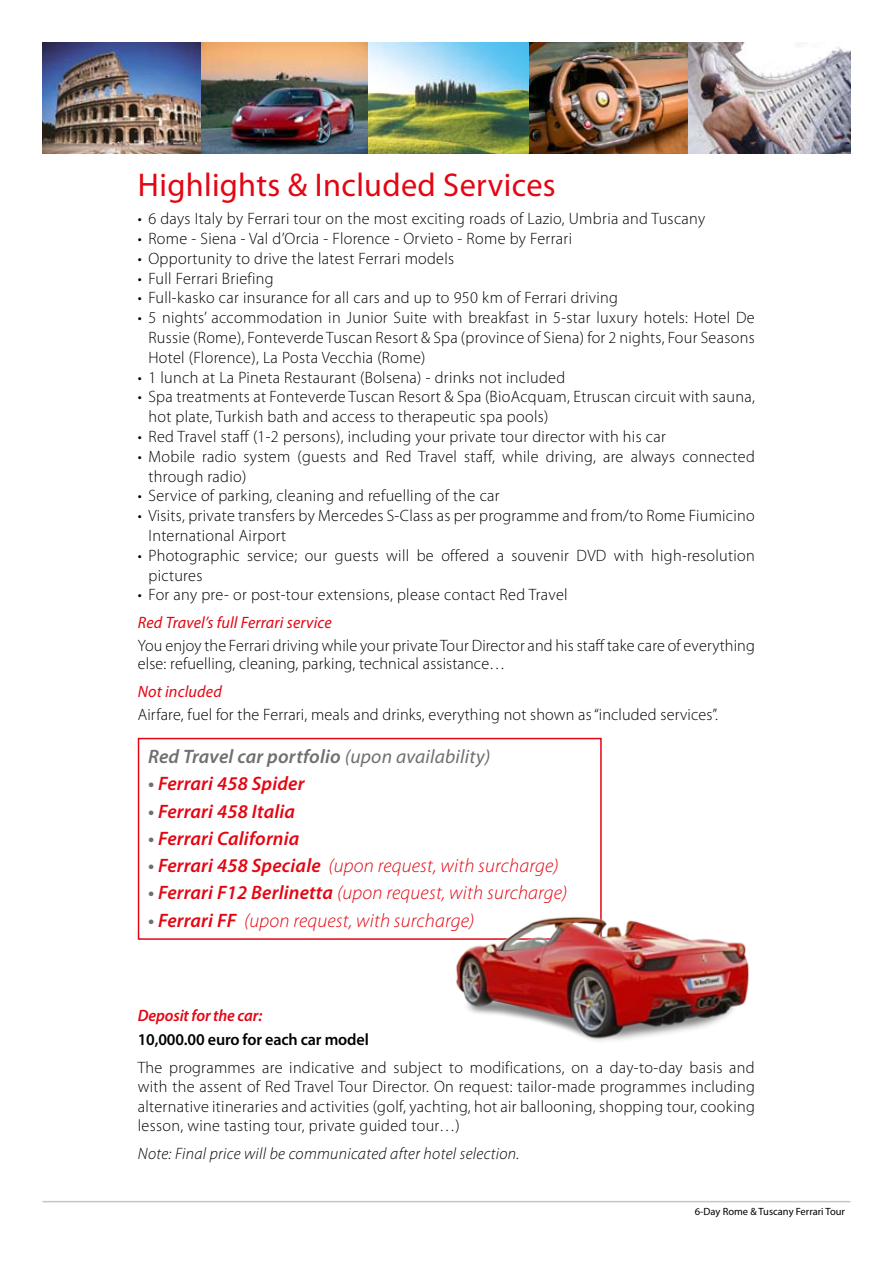
<style>
.page{position:relative;width:893px;height:1263px;background:#fff}
.page>*{position:absolute;margin:0;border:0;box-sizing:border-box;transform-origin:0 0}
.t1{font:33px "Myriad Pro";letter-spacing:.01em;color:#e30613}
.t2{font:italic 300 19.5px "Myriad Pro";letter-spacing:.01em;color:#e30613}
.t3{font:italic 600 19.5px "Myriad Pro";letter-spacing:.01em;color:#e30613}
.t4{font:italic 600 19.5px "Myriad Pro";letter-spacing:.01em;color:#706f6f}
.t5{font:300 16.5px/19.8px "Myriad Pro";letter-spacing:.02em;color:#000}
.t6{font:italic 300 16.5px "Myriad Pro";letter-spacing:.02em;color:#000}
.t7{font:italic 16.5px "Myriad Pro";letter-spacing:.01em;color:#e30613}
.t8{font:600 16.5px "Myriad Pro";letter-spacing:-.01em;color:#000}
.t9{font:italic 600 16.5px "Myriad Pro";letter-spacing:-.01em;color:#e30613}
.t10{font:10.5px "Myriad Pro";color:#000}
.s1{font-weight:400}
.s2{color:#706f6f}
.s3{font-weight:600;color:#706f6f}
.s4{font-weight:600}
</style>
<div class="page">
<hr style="left:43px;top:1201px;width:807px;height:1px;background:#c6c6c6">
<img style="left:529px;top:43px;width:160px;height:110px">
<img style="left:368px;top:43px;width:161px;height:110px">
<img style="left:43px;top:43px;width:159px;height:110px">
<img style="left:689px;top:43px;width:161px;height:110px">
<img style="left:202px;top:43px;width:166px;height:110px">
<div style="left:138px;top:738px;width:464px;height:202px;border:2px solid #e30613"></div>
<img style="left:448px;top:908px;width:301px;height:133px">
<h1 class="t1" style="left:138px;top:167px;width:419px">Highlights &amp; Included Services</h1>
<p class="t5" style="left:138px;top:209px;width:569px">• 6 days Italy by Ferrari tour on the most exciting roads of Lazio, Umbria and Tuscany</p>
<p class="t5" style="left:138px;top:229px;width:436px">• Rome - Siena - Val d’Orcia - Florence - Orvieto - Rome by Ferrari</p>
<p class="t5" style="left:138px;top:249px;width:318px">• Opportunity to drive the latest Ferrari models</p>
<p class="t5" style="left:138px;top:268px;width:137px">• Full Ferrari Briefing</p>
<p class="t5" style="left:138px;top:288px;width:482px">• Full-kasko car insurance for all cars and up to 950 km of Ferrari driving</p>
<p class="t5" style="left:148px;top:308px;width:608px;text-align:justify;text-indent:-11px">• 5 nights’ accommodation in Junior Suite with breakfast in 5-star luxury hotels: Hotel De Russie (Rome), Fonteverde Tuscan Resort &amp; Spa (province of Siena) for 2 nights, Four Seasons Hotel (Florence), La Posta Vecchia (Rome)</p>
<p class="t5" style="left:138px;top:367px;width:429px">• 1 lunch at La Pineta Restaurant (Bolsena) - drinks not included</p>
<p class="t5" style="left:148px;top:387px;width:608px;text-indent:-11px">• Spa treatments at Fonteverde Tuscan Resort &amp; Spa (BioAcquam, Etruscan circuit with sauna, hot plate, Turkish bath and access to therapeutic spa pools)</p>
<p class="t5" style="left:138px;top:427px;width:529px">• Red Travel staff (1-2 persons), including your private tour director with his car</p>
<p class="t5" style="left:148px;top:447px;width:608px;text-indent:-11px">• Mobile radio system (guests and Red Travel staff, while driving, are always connected through radio)</p>
<p class="t5" style="left:138px;top:486px;width:363px">• Service of parking, cleaning and refuelling of the car</p>
<p class="t5" style="left:148px;top:506px;width:608px;text-indent:-11px">• Visits, private transfers by Mercedes S-Class as per programme and from/to Rome Fiumicino<br>International Airport</p>
<p class="t5" style="left:148px;top:546px;width:608px;text-indent:-11px">• Photographic service; our guests will be offered a souvenir DVD with high-resolution pictures</p>
<p class="t5" style="left:138px;top:585px;width:431px">• For any pre- or post-tour extensions, please contact Red Travel</p>
<p class="t7" style="left:138px;top:613px;width:195px">Red Travel’s full Ferrari service</p>
<p class="t5" style="left:138px;top:636px;width:618px;line-height:18.8px">You enjoy the Ferrari driving while your private Tour Director and his staff take care of everything else: refuelling, cleaning, parking, technical assistance…</p>
<p class="t7" style="left:138px;top:682px;width:86px">Not included</p>
<p class="t5" style="left:138px;top:705px;width:582px">Airfare, fuel for the Ferrari, meals and drinks, everything not shown as “included services”.</p>
<p class="t4" style="left:148px;top:746px;width:344px">Red Travel car portfolio <span class="s1">(upon availability)</span></p>
<p class="t3" style="left:148px;top:773px;width:158px"><span class="s2">•</span> Ferrari 458 Spider</p>
<p class="t3" style="left:148px;top:800px;width:148px"><span class="s2">•</span> Ferrari 458 Italia</p>
<p class="t3" style="left:148px;top:828px;width:153px"><span class="s2">•</span> Ferrari California</p>
<p class="t2" style="left:148px;top:855px;width:412px"><span class="s3">•</span> <span class="s4">Ferrari 458 Speciale</span> (upon request, with surcharge)</p>
<p class="t2" style="left:148px;top:882px;width:421px"><span class="s3">•</span> <span class="s4">Ferrari F12 Berlinetta</span> (upon request, with surcharge)</p>
<p class="t2" style="left:148px;top:910px;width:328px"><span class="s3">•</span> <span class="s4">Ferrari FF</span> (upon request, with surcharge)</p>
<p class="t9" style="left:138px;top:1006px;width:126px">Deposit for the car:</p>
<p class="t8" style="left:138px;top:1030px;width:233px">10,000.00 euro for each car model</p>
<p class="t5" style="left:138px;top:1058px;width:618px;text-align:justify">The programmes are indicative and subject to modifications, on a day-to-day basis and with the assent of Red Travel Tour Director. On request: tailor-made programmes including alternative itineraries and activities (golf, yachting, hot air ballooning, shopping tour, cooking lesson, wine tasting tour, private guided tour…)</p>
<p class="t6" style="left:138px;top:1145px;width:383px">Note: Final price will be communicated after hotel selection.</p>
<p class="t10" style="left:695px;top:1205px;width:152px">6-Day Rome &amp; Tuscany Ferrari Tour</p>
</div>
